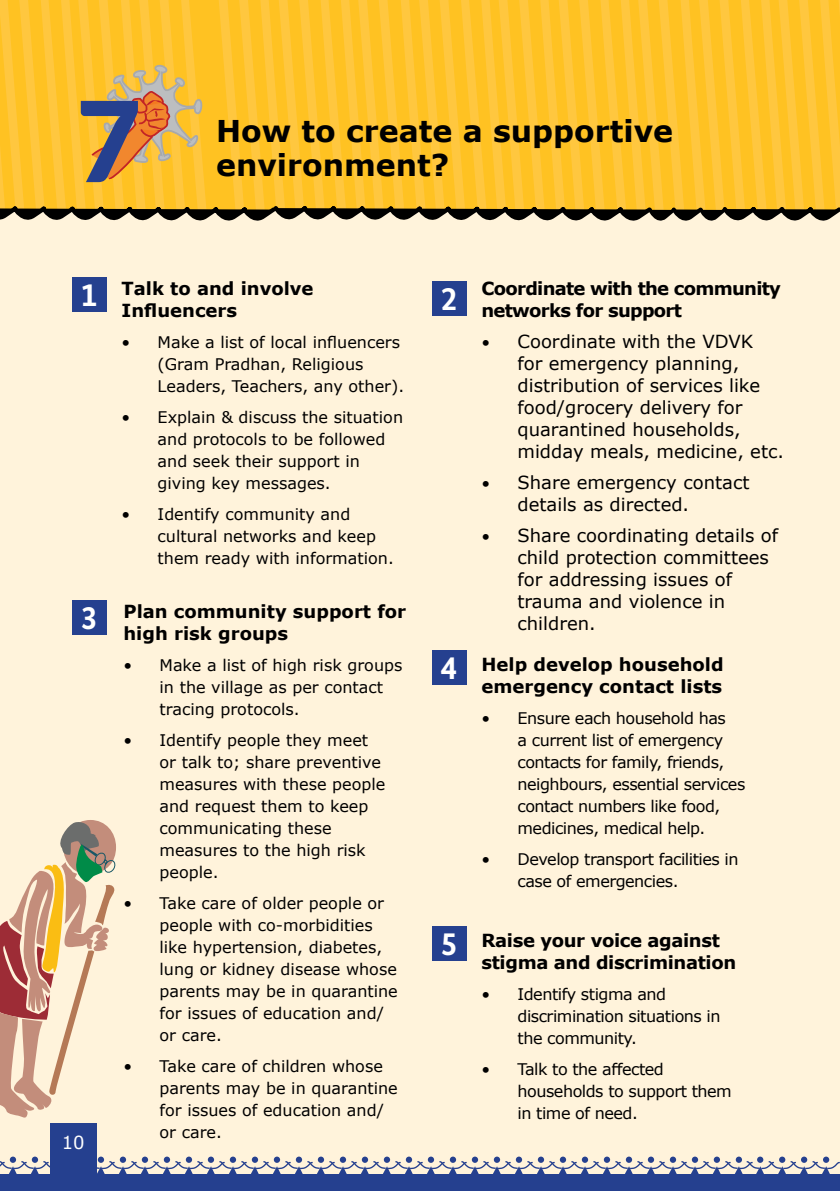
<style>
.page{position:relative;width:840px;height:1191px;background:#fff}
.page>*{position:absolute;margin:0;border:0;box-sizing:border-box;transform-origin:0 0}
.t1{font:900 111.4px "Lato";color:#25408f}
.t2{font:700 33.2px "Bundes Sans";color:#fff}
.t3{font:700 30px/34px "Verdana";color:#000}
.t4{font:18px/22px "Verdana";color:#000}
.t5{font:700 18px/22px "Verdana";color:#000}
.t6{font:700 18px/22px "Verdana";letter-spacing:-.04em;color:#000}
.t7{font:700 18px/22px "Verdana";letter-spacing:-.02em;color:#000}
.t8{font:18px "Verdana";color:#fff}
.t9{font:16px/22px "Verdana";color:#000}
.t10{font:16px/22px "Verdana";letter-spacing:-.03em;color:#000}
.s1{font-size:16px}
</style>
<div class="page">
<div style="left:0;top:0;width:839px;height:1191px;background:#fff3db"></div>
<svg style="left:0;top:1156px;width:840px;height:20px"></svg>
<div style="left:50px;top:1123px;width:46px;height:66px;background:#25408f"></div>
<div style="left:0;top:1174px;width:683px;height:17px;background:#25408f"></div>
<div style="left:683px;top:1174px;width:156px;height:17px;background:#25408f"></div>
<div style="left:72px;top:277px;width:34px;height:35px;background:#25408f"></div>
<div style="left:432px;top:281px;width:34px;height:35px;background:#25408f"></div>
<div style="left:432px;top:650px;width:34px;height:34px;background:#25408f"></div>
<div style="left:432px;top:926px;width:34px;height:34px;background:#25408f"></div>
<div style="left:72px;top:600px;width:34px;height:34px;background:#25408f"></div>
<svg style="left:0;top:0;width:839px;height:221px;background:#f3bb31"></svg>
<svg style="left:0;top:820px;width:116px;height:298px"></svg>
<h1 class="t1" style="left:76px;top:76px;width:66px">7</h1>
<h3 class="t3" style="left:216px;top:113px;width:458px">How to create a supportive environment?</h3>
<p class="t5" style="left:121px;top:277px;width:193px">Talk to and involve<br>Influencers</p>
<p class="t9" style="left:157px;top:331px;width:248px;text-indent:-36px">• Make a list of local influencers (Gram Pradhan, Religious<br>Leaders, Teachers, any other).</p>
<p class="t9" style="left:157px;top:406px;width:247px;text-indent:-36px">• Explain &amp; discuss the situation and protocols to be followed and seek their support in giving key messages.</p>
<p class="t9" style="left:157px;top:503px;width:237px;text-indent:-36px">• Identify community and cultural networks and keep them ready with information.</p>
<h2 class="t2" style="left:81px;top:274px;width:18px">1</h2>
<h2 class="t2" style="left:440px;top:278px;width:18px">2</h2>
<h2 class="t2" style="left:81px;top:597px;width:18px">3</h2>
<p class="t8" style="left:62px;top:1130px;width:24px">10</p>
<p class="t5" style="left:123px;top:600px;width:284px">Plan community support for high risk groups</p>
<p class="t9" style="left:159px;top:654px;width:244px;text-indent:-36px">• Make a list of high risk groups in the village as per contact tracing protocols.</p>
<p class="t9" style="left:159px;top:729px;width:227px;text-indent:-36px">• Identify people they meet or talk to; share preventive measures with these people and request them to keep communicating these measures to the high risk people.</p>
<p class="t9" style="left:159px;top:892px;width:240px;text-indent:-36px">• Take care of older people or people with co-morbidities like hypertension, diabetes, lung or kidney disease whose parents may be in quarantine for issues of education and/ or care.</p>
<p class="t9" style="left:159px;top:1055px;width:240px;text-indent:-36px">• Take care of children whose parents may be in quarantine for issues of education and/ or care.</p>
<h2 class="t2" style="left:440px;top:647px;width:18px">4</h2>
<h2 class="t2" style="left:440px;top:923px;width:18px">5</h2>
<p class="t6" style="left:481px;top:277px;width:301px">Coordinate with the community networks for support</p>
<p class="t4" style="left:517px;top:330px;width:268px;text-indent:-36px"><span class="s1">•</span> Coordinate with the VDVK<br>for emergency planning, distribution of services like food/grocery delivery for quarantined households, midday meals, medicine, etc.</p>
<p class="t4" style="left:517px;top:471px;width:233px;text-indent:-36px"><span class="s1">•</span> Share emergency contact details as directed.</p>
<p class="t4" style="left:517px;top:524px;width:262px;text-indent:-36px"><span class="s1">•</span> Share coordinating details of child protection committees for addressing issues of trauma and violence in children.</p>
<p class="t5" style="left:481px;top:653px;width:243px">Help develop household emergency contact lists</p>
<p class="t10" style="left:517px;top:707px;width:229px;text-indent:-36px">• Ensure each household has<br>a current list of emergency contacts for family, friends, neighbours, essential services contact numbers like food, medicines, medical help.</p>
<p class="t10" style="left:517px;top:848px;width:222px;text-indent:-36px">• Develop transport facilities in case of emergencies.</p>
<p class="t7" style="left:481px;top:929px;width:256px">Raise your voice against stigma and discrimination</p>
<p class="t10" style="left:517px;top:983px;width:204px;text-indent:-36px">• Identify stigma and discrimination situations in the community.</p>
<p class="t10" style="left:517px;top:1058px;width:216px;text-indent:-36px">• Talk to the affected households to support them in time of need.</p>
</div>
